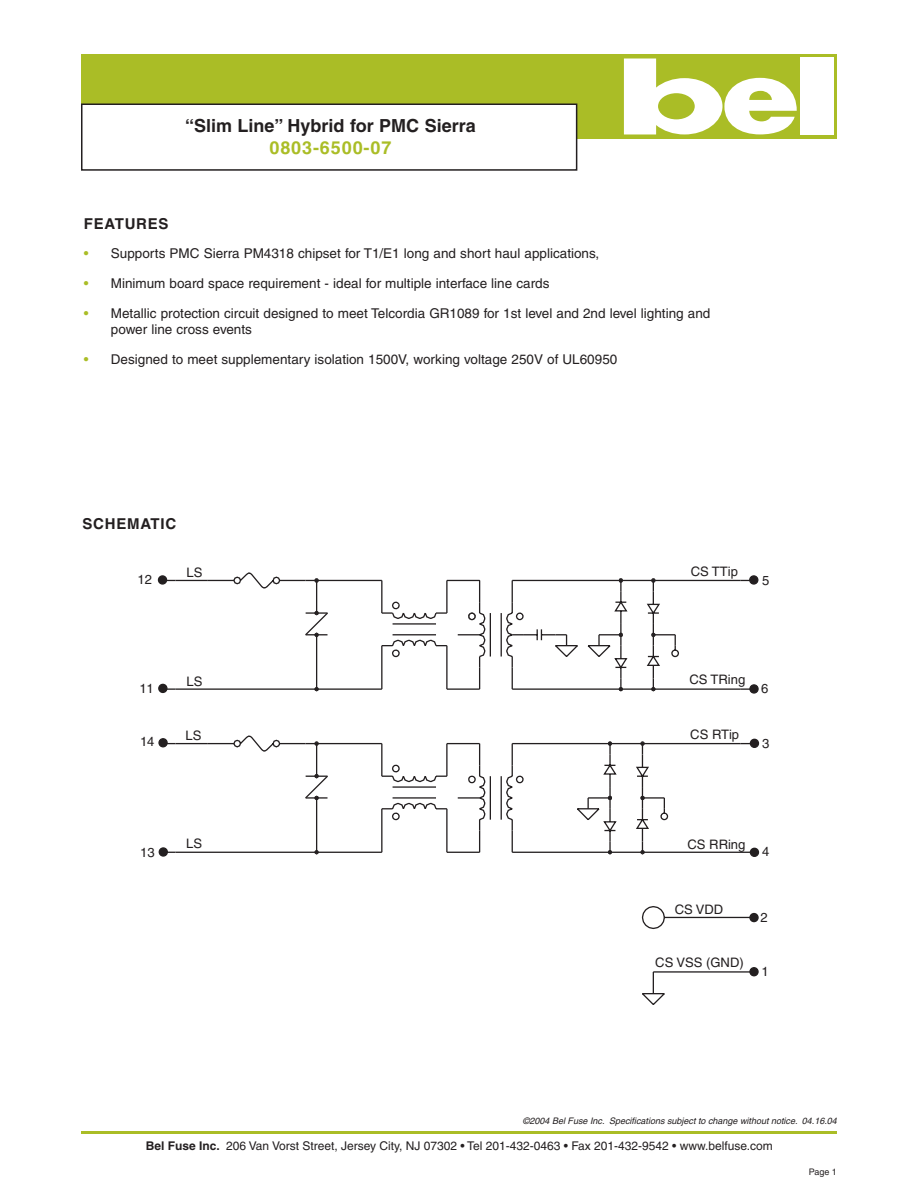
<style>
.page{position:relative;width:918px;height:1188px;background:#fff}
.page>*{position:absolute;margin:0;border:0;box-sizing:border-box;transform-origin:0 0}
.Product_Subhead{font:700 18px "Helvetica";color:#231f20}
.Product_Subhead-2{font:700 18px "Helvetica";letter-spacing:.05em;color:#aabd26}
.Section_Header{font:700 15px "Helvetica";letter-spacing:.05em;color:#231f20}
.Bullets{font:13.5px/16.2px "Helvetica";color:#231f20}
.t1{font:13.05px "Helvetica";color:#231f20}
.t2{font:12px "Helvetica";color:#231f20}
.t3{font:italic 9px "Helvetica";color:#231f20}
.Page{font:9px "Helvetica";color:#231f20}
.s1{color:#aabd26}
.s2{font-weight:700}
</style>
<div class="page">
<div style="left:81px;top:54px;width:756px;height:85px;background:#aabd26"></div>
<div style="left:800px;top:57px;width:34px;height:78px;background:#fff"></div>
<svg style="left:624px;top:59px;width:173px;height:75px"></svg>
<hr style="left:81px;top:1131px;width:756px;height:3px;background:#aabd26">
<div style="left:82px;top:104px;width:495px;height:66px;background:#fff"></div>
<div style="left:81px;top:104px;width:496px;height:67px;border:2px solid #231f20"></div>
<hr style="left:175px;top:580px;width:33px;height:1px;background:#231f20">
<hr style="left:175px;top:688px;width:142px;height:2px;background:#231f20">
<hr style="left:175px;top:743px;width:33px;height:1px;background:#231f20">
<hr style="left:175px;top:852px;width:142px;height:1px;background:#231f20">
<svg style="left:207px;top:579px;width:545px;height:426px"></svg>
<hr style="left:642px;top:797px;width:22px;height:2px;background:#231f20">
<svg style="left:640px;top:787px;width:5px;height:13px"></svg>
<svg style="left:608px;top:841px;width:4px;height:13px"></svg>
<svg style="left:306px;top:741px;width:13px;height:5px"></svg>
<svg style="left:608px;top:787px;width:4px;height:22px"></svg>
<svg style="left:598px;top:624px;width:25px;height:22px"></svg>
<hr style="left:621px;top:688px;width:32px;height:2px;background:#231f20">
<svg style="left:512px;top:581px;width:1px;height:21px"></svg>
<hr style="left:610px;top:852px;width:32px;height:1px;background:#231f20">
<svg style="left:640px;top:850px;width:5px;height:4px"></svg>
<svg style="left:306px;top:774px;width:22px;height:4px"></svg>
<svg style="left:306px;top:603px;width:132px;height:88px"></svg>
<svg style="left:651px;top:624px;width:24px;height:13px"></svg>
<svg style="left:587px;top:798px;width:2px;height:11px"></svg>
<svg style="left:512px;top:744px;width:1px;height:21px"></svg>
<hr style="left:317px;top:852px;width:65px;height:1px;background:#231f20">
<hr style="left:446px;top:646px;width:2px;height:43px;background:#231f20">
<svg style="left:651px;top:678px;width:5px;height:13px"></svg>
<hr style="left:512px;top:580px;width:109px;height:1px;background:#231f20">
<svg style="left:619px;top:578px;width:4px;height:5px"></svg>
<hr style="left:446px;top:580px;width:2px;height:33px;background:#231f20">
<svg style="left:556px;top:634px;width:11px;height:12px"></svg>
<div style="left:159px;top:576px;width:8px;height:8px;background:#231f20;border-radius:50%"></div>
<div style="left:158px;top:575px;width:9px;height:10px;border:1px solid #231f20;border-radius:50%"></div>
<div style="left:159px;top:684px;width:8px;height:8px;background:#231f20;border-radius:50%"></div>
<div style="left:158px;top:684px;width:10px;height:9px;border:1px solid #231f20;border-radius:50%"></div>
<div style="left:159px;top:739px;width:8px;height:8px;background:#231f20;border-radius:50%"></div>
<div style="left:158px;top:738px;width:10px;height:9px;border:1px solid #231f20;border-radius:50%"></div>
<div style="left:159px;top:848px;width:8px;height:8px;background:#231f20;border-radius:50%"></div>
<div style="left:159px;top:847px;width:9px;height:10px;border:1px solid #231f20;border-radius:50%"></div>
<div style="left:750px;top:914px;width:8px;height:8px;background:#231f20;border-radius:50%"></div>
<div style="left:749px;top:913px;width:10px;height:9px;border:1px solid #231f20;border-radius:50%"></div>
<div style="left:750px;top:968px;width:8px;height:8px;background:#231f20;border-radius:50%"></div>
<div style="left:749px;top:967px;width:10px;height:9px;border:1px solid #231f20;border-radius:50%"></div>
<div style="left:750px;top:848px;width:8px;height:8px;background:#231f20;border-radius:50%"></div>
<div style="left:750px;top:848px;width:9px;height:9px;border:1px solid #231f20;border-radius:50%"></div>
<div style="left:750px;top:685px;width:8px;height:8px;background:#231f20;border-radius:50%"></div>
<div style="left:749px;top:684px;width:10px;height:10px;border:1px solid #231f20;border-radius:50%"></div>
<div style="left:750px;top:739px;width:8px;height:8px;background:#231f20;border-radius:50%"></div>
<div style="left:750px;top:739px;width:9px;height:9px;border:1px solid #231f20;border-radius:50%"></div>
<div style="left:750px;top:576px;width:8px;height:8px;background:#231f20;border-radius:50%"></div>
<div style="left:749px;top:575px;width:9px;height:10px;border:1px solid #231f20;border-radius:50%"></div>
<p class="Product_Subhead" style="left:185px;top:115px;width:292px">“Slim Line” Hybrid for PMC Sierra</p>
<p class="Product_Subhead-2" style="left:269px;top:137px;width:123px">0803-6500-07</p>
<p class="Section_Header" style="left:84px;top:214px;width:86px">FEATURES</p>
<p class="Bullets" style="left:84px;top:245px;width:517px"><span class="s1">•</span> Supports PMC Sierra PM4318 chipset for T1/E1 long and short haul applications,</p>
<p class="Bullets" style="left:84px;top:275px;width:467px"><span class="s1">•</span> Minimum board space requirement - ideal for multiple interface line cards</p>
<p class="Bullets" style="left:111px;top:305px;width:601px;text-indent:-27px"><span class="s1">•</span> Metallic protection circuit designed to meet Telcordia GR1089 for 1st level and 2nd level lighting and power line cross events</p>
<p class="Bullets" style="left:84px;top:351px;width:535px"><span class="s1">•</span> Designed to meet supplementary isolation 1500V, working voltage 250V of UL60950</p>
<p class="Section_Header" style="left:82px;top:515px;width:95px">SCHEMATIC</p>
<p class="t1" style="left:137px;top:572px;width:16px">12</p>
<p class="t1" style="left:186px;top:565px;width:17px">LS</p>
<p class="t1" style="left:691px;top:564px;width:49px">CS TTip</p>
<p class="t1" style="left:762px;top:572px;width:9px">5</p>
<p class="t1" style="left:139px;top:681px;width:16px">11</p>
<p class="t1" style="left:186px;top:674px;width:17px">LS</p>
<p class="t1" style="left:689px;top:672px;width:57px">CS TRing</p>
<p class="t1" style="left:761px;top:681px;width:9px">6</p>
<p class="t1" style="left:140px;top:734px;width:16px">14</p>
<p class="t1" style="left:185px;top:728px;width:17px">LS</p>
<p class="t1" style="left:690px;top:727px;width:50px">CS RTip</p>
<p class="t1" style="left:762px;top:736px;width:9px">3</p>
<p class="t1" style="left:140px;top:844px;width:16px">13</p>
<p class="t1" style="left:186px;top:836px;width:17px">LS</p>
<p class="t1" style="left:687px;top:836px;width:60px">CS RRing</p>
<p class="t1" style="left:762px;top:844px;width:9px">4</p>
<p class="t1" style="left:675px;top:902px;width:50px">CS VDD</p>
<p class="t1" style="left:761px;top:909px;width:9px">2</p>
<p class="t1" style="left:655px;top:955px;width:90px">CS VSS (GND)</p>
<p class="t1" style="left:762px;top:964px;width:9px">1</p>
<p class="t3" style="left:523px;top:1115px;width:316px">©2004 Bel Fuse Inc. Specifications subject to change without notice. 04.16.04</p>
<p class="t2" style="left:146px;top:1139px;width:629px"><span class="s2">Bel Fuse Inc.</span> 206 Van Vorst Street, Jersey City, NJ 07302 • Tel 201-432-0463 • Fax 201-432-9542 • www.belfuse.com</p>
<p class="Page" style="left:809px;top:1167px;width:30px">Page 1</p>
</div>
